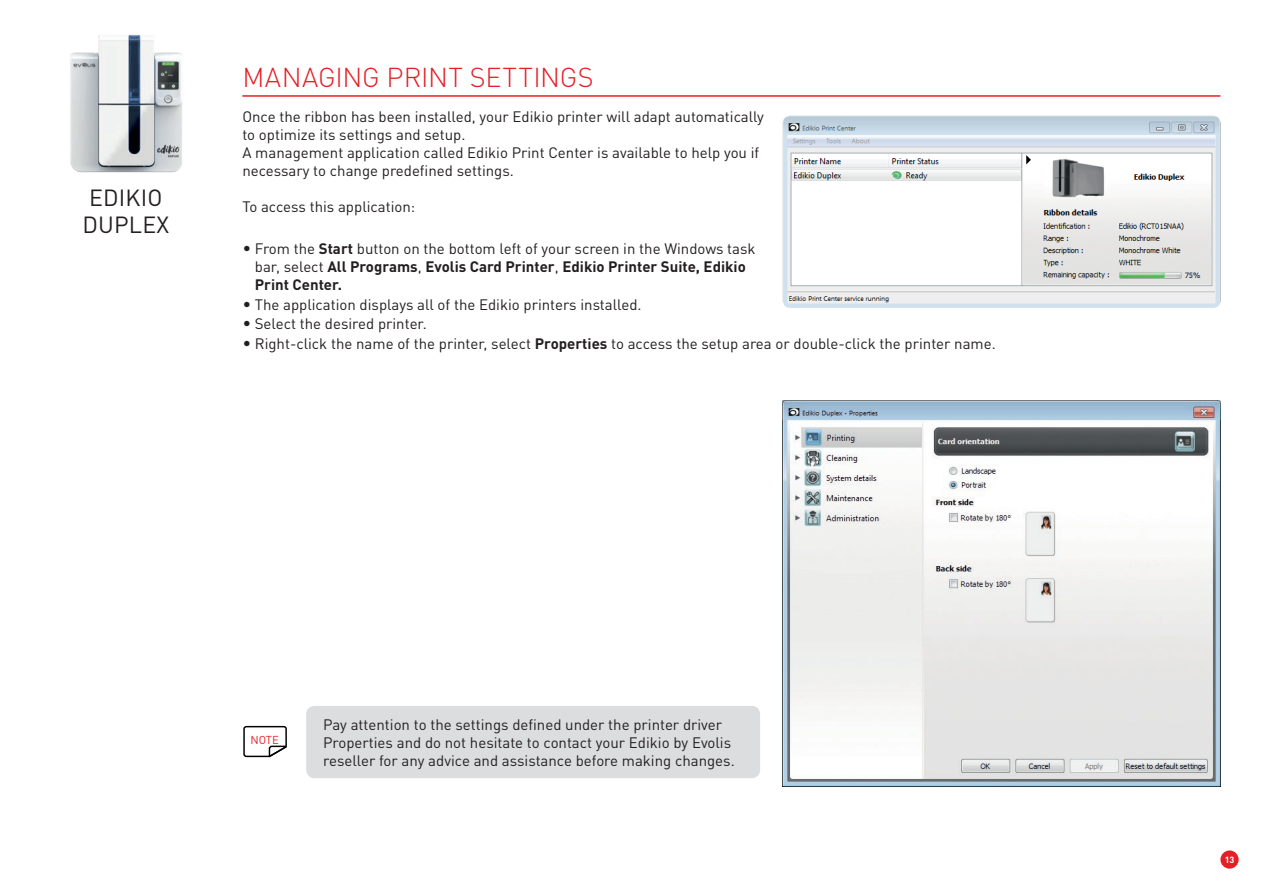
<style>
.page{position:relative;width:1263px;height:893px;background:#fff}
.page>*{position:absolute;margin:0;border:0;box-sizing:border-box;transform-origin:0 0}
.t1{font:300 27px "DIN";color:#e41f25}
.t2{font:23.1px/27.8px "DINOT";letter-spacing:.01em;color:#231f20}
.t3{font:15px/18px "DINOT";color:#231f20}
.t4{font:700 15px/18px "DINOT";color:#231f20}
.t5{font:11.4px "DINOT";color:#e42027}
.t6{font:700 9px "DINOT";color:#fff}
.s1{font-size:16.5px}
.s2{font-weight:400}
.s3{font-weight:700;font-size:16.5px}
.s4{font-weight:700}
</style>
<div class="page">
<img style="left:70px;top:35px;width:113px;height:138px">
<div style="left:1220px;top:850px;width:19px;height:19px;background:#e41f25;border-radius:50%"></div>
<hr style="left:242px;top:95px;width:978px;height:2px;background:#e41f25">
<div style="left:306px;top:706px;width:454px;height:72px;background:#dcdddf;border-radius:9px"></div>
<svg style="left:243px;top:725px;width:44px;height:33px"></svg>
<img style="left:783px;top:401px;width:437px;height:385px">
<img style="left:783px;top:116px;width:437px;height:192px">
<h2 class="t2" style="left:82px;top:183px;width:88px">EDIKIO<br>DUPLEX</h2>
<h1 class="t1" style="left:242px;top:60px;width:353px">MANAGING PRINT SETTINGS</h1>
<p class="t3" style="left:242px;top:107px;width:523px">Once the ribbon has been installed, your Edikio printer will adapt automatically to optimize its settings and setup.<br>A management application called Edikio Print Center is available to help you if necessary to change predefined settings.</p>
<p class="t3" style="left:242px;top:197px;width:174px">To access this application:</p>
<p class="t4" style="left:255px;top:239px;width:502px;text-indent:-12px"><span class="s1">∙</span> <span class="s2">From the</span> Start <span class="s2">button on the bottom left of your screen in the Windows task bar, select</span> All Programs<span class="s2">,</span> Evolis Card Printer<span class="s2">,</span> Edikio Printer Suite, Edikio<br>Print Center.</p>
<p class="t3" style="left:242px;top:294px;width:755px;line-height:19.8px"><span class="s3">∙</span> The application displays all of the Edikio printers installed.<br><span class="s3">∙</span> Select the desired printer.<br><span class="s3">∙</span> Right-click the name of the printer, select <span class="s4">Properties</span> to access the setup area or double-click the printer name.</p>
<p class="t5" style="left:250px;top:733px;width:30px">NOTE</p>
<p class="t3" style="left:323px;top:715px;width:413px">Pay attention to the settings defined under the printer driver<br>Properties and do not hesitate to contact your Edikio by Evolis reseller for any advice and assistance before making changes.</p>
<p class="t6" style="left:1225px;top:854px;width:11px">13</p>
</div>
